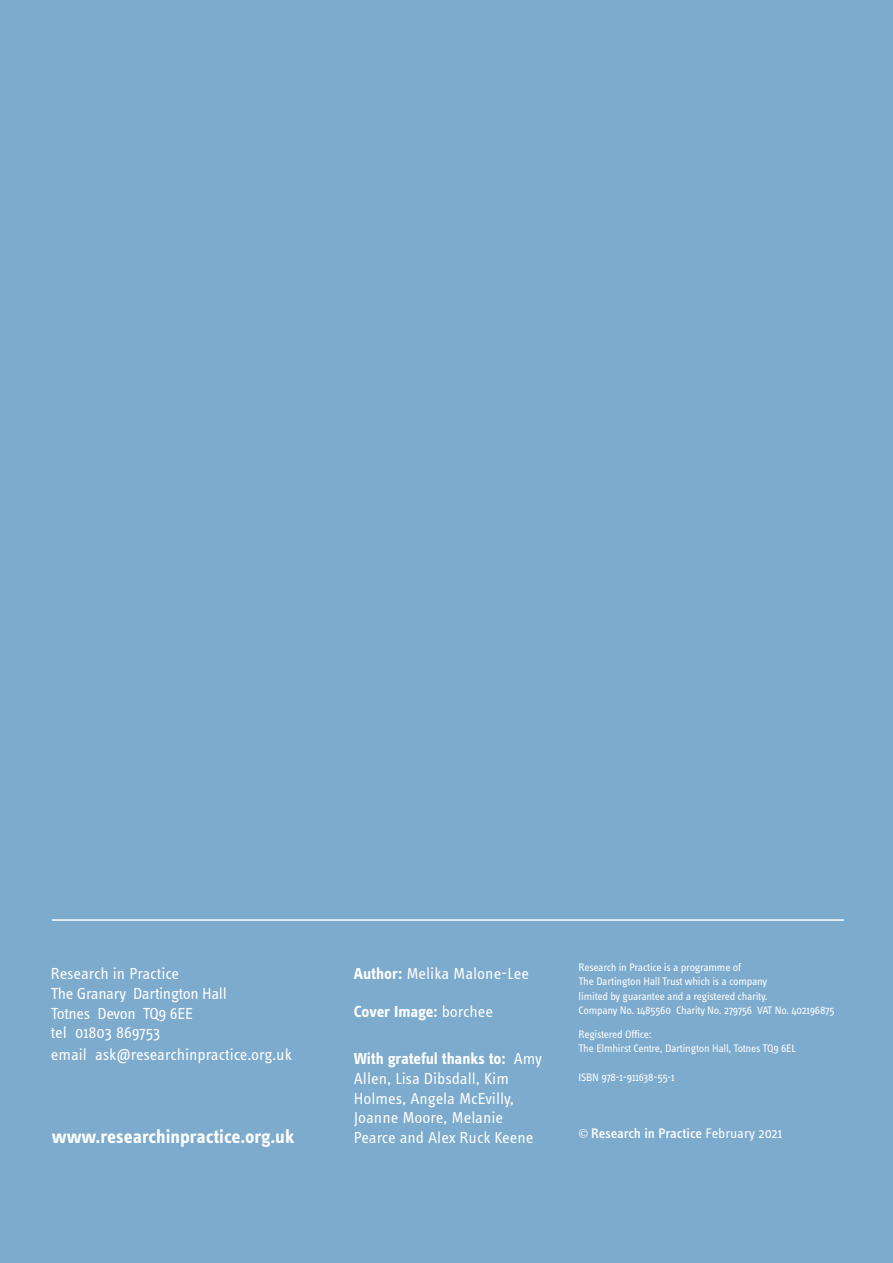
<style>
.page{position:relative;width:893px;height:1263px;background:#7dabcd}
.page>*{position:absolute;margin:0;border:0;box-sizing:border-box;transform-origin:0 0}
.t1{font:700 19.5px "Info Text Pro";color:#fff}
.Body_Text{font:16.5px/19.8px "Info Text Pro";letter-spacing:-.01em;color:#fff}
.Body_Text-2{font:700 16.5px "Info Text Pro";letter-spacing:-.005em;color:#fff}
.t2{font:500 14.25px "Info Text Pro";letter-spacing:-.005em;color:#fff}
.t3{font:11.25px/14.2px "Info Text Pro";letter-spacing:-.02em;color:#fff}
.s1{font-weight:700}
.s2{font-weight:400}
.s3{font-family:"Minion Pro";font-weight:400}
</style>
<div class="page">
<hr style="left:52px;top:919px;width:792px;height:2px;background:#fff">
<p class="t3" style="left:579px;top:960px;width:164px">Research in Practice is a programme of</p>
<p class="t3" style="left:579px;top:974px;width:191px">The Dartington Hall Trust which is a company limited by guarantee and a registered charity.</p>
<p class="t3" style="left:579px;top:1003px;width:257px">Company No. 1485560 Charity No. 279756 VAT No. 402196875</p>
<p class="t3" style="left:579px;top:1027px;width:219px">Registered Office:<br>The Elmhirst Centre, Dartington Hall, Totnes TQ9 6EL</p>
<p class="t3" style="left:579px;top:1069px;width:98px">ISBN 978-1-911638-55-1</p>
<p class="Body_Text" style="left:51px;top:963px;width:177px">Research in Practice<br>The Granary Dartington Hall<br>Totnes Devon TQ9 6EE</p>
<p class="Body_Text" style="left:51px;top:1022px;width:243px;line-height:21.6px">tel 01803 869753<br>email ask@researchinpractice.org.uk</p>
<p class="Body_Text" style="left:354px;top:963px;width:177px"><span class="s1">Author:</span> Melika Malone-Lee</p>
<p class="Body_Text-2" style="left:354px;top:1002px;width:141px">Cover Image: <span class="s2">borchee</span></p>
<p class="Body_Text" style="left:354px;top:1048px;width:190px"><span class="s1">With grateful thanks to:</span> Amy<br>Allen, Lisa Dibsdall, Kim<br>Holmes, Angela McEvilly,<br>Joanne Moore, Melanie<br>Pearce and Alex Ruck Keene</p>
<p class="t1" style="left:52px;top:1125px;width:244px">www.researchinpractice.org.uk</p>
<p class="t2" style="left:579px;top:1125px;width:205px"><span class="s3">©</span> Research in Practice <span class="s2">February 2021</span></p>
</div>
